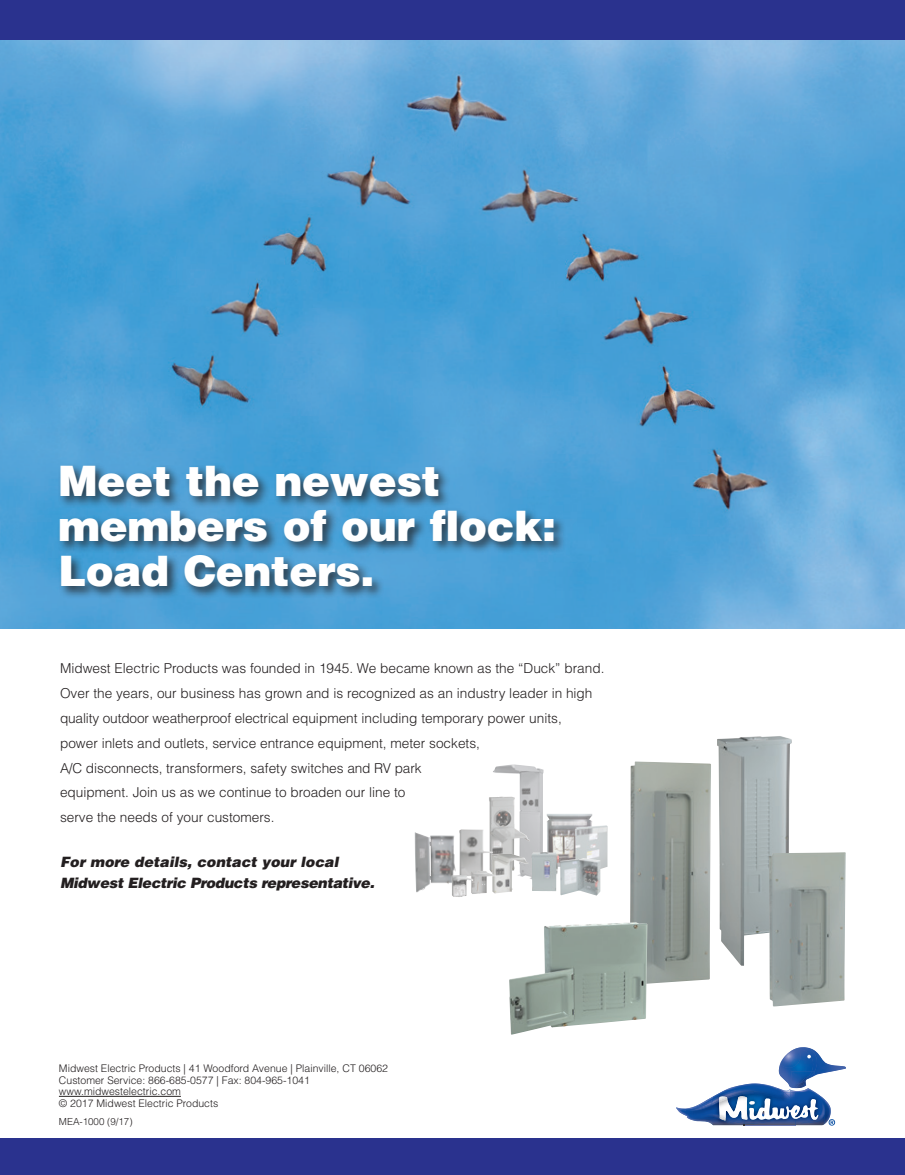
<style>
.page{position:relative;width:905px;height:1175px;background:#fff}
.page>*{position:absolute;margin:0;border:0;box-sizing:border-box;transform-origin:0 0}
.t1{font:900 42px/45px "Helvetica LT Std";letter-spacing:-.01em;color:#fff}
.t2{font:italic 900 14.25px/21px "Helvetica LT Std";letter-spacing:-.025em;color:#231f20}
.t3{font:300 13.65px/24.8px "Helvetica LT Std";color:#231f20}
.t4{font:300 10.5px/11.6px "Helvetica LT Std";color:#231f20}
.t5{font:300 9.75px "Helvetica LT Std";color:#231f20}
</style>
<div class="page">
<img style="left:0;top:40px;width:904px;height:588px">
<svg style="left:676px;top:1047px;width:170px;height:79px"></svg>
<div style="left:0;top:0;width:904px;height:40px;background:#2a328e"></div>
<div style="left:0;top:1138px;width:904px;height:36px;background:#2a328e"></div>
<div style="left:57px;top:462px;width:509px;height:138px;background:#231f20;opacity:.75"></div>
<hr style="left:59px;top:1096px;width:122px;height:1px;background:#231f20">
<img style="left:717px;top:736px;width:74px;height:229px">
<img style="left:630px;top:761px;width:81px;height:223px">
<img style="left:769px;top:852px;width:76px;height:154px">
<img style="left:509px;top:922px;width:138px;height:112px">
<img style="left:493px;top:764px;width:51px;height:115px">
<img style="left:489px;top:796px;width:41px;height:76px">
<img style="left:459px;top:829px;width:34px;height:46px">
<img style="left:414px;top:832px;width:42px;height:60px">
<img style="left:546px;top:814px;width:61px;height:63px">
<img style="left:531px;top:852px;width:28px;height:39px">
<img style="left:560px;top:858px;width:40px;height:37px">
<img style="left:491px;top:853px;width:37px;height:40px">
<img style="left:471px;top:870px;width:25px;height:24px">
<img style="left:451px;top:875px;width:22px;height:22px">
<h1 class="t1" style="left:58px;top:457px;width:499px">Meet the newest members of our flock:<br>Load Centers.</h1>
<p class="t3" style="left:60px;top:656px;width:546px">Midwest Electric Products was founded in 1945. We became known as the “Duck” brand.<br>Over the years, our business has grown and is recognized as an industry leader in high quality outdoor weatherproof electrical equipment including temporary power units,<br>power inlets and outlets, service entrance equipment, meter sockets,<br>A/C disconnects, transformers, safety switches and RV park<br>equipment. Join us as we continue to broaden our line to<br>serve the needs of your customers.</p>
<p class="t2" style="left:60px;top:851px;width:316px">For more details, contact your local<br>Midwest Electric Products representative.</p>
<p class="t4" style="left:59px;top:1062px;width:330px">Midwest Electric Products | 41 Woodford Avenue | Plainville, CT 06062<br>Customer Service: 866-685-0577 | Fax: 804-965-1041 www.midwestelectric.com<br>© 2017 Midwest Electric Products</p>
<p class="t5" style="left:59px;top:1115px;width:75px">MEA-1000 (9/17)</p>
</div>
